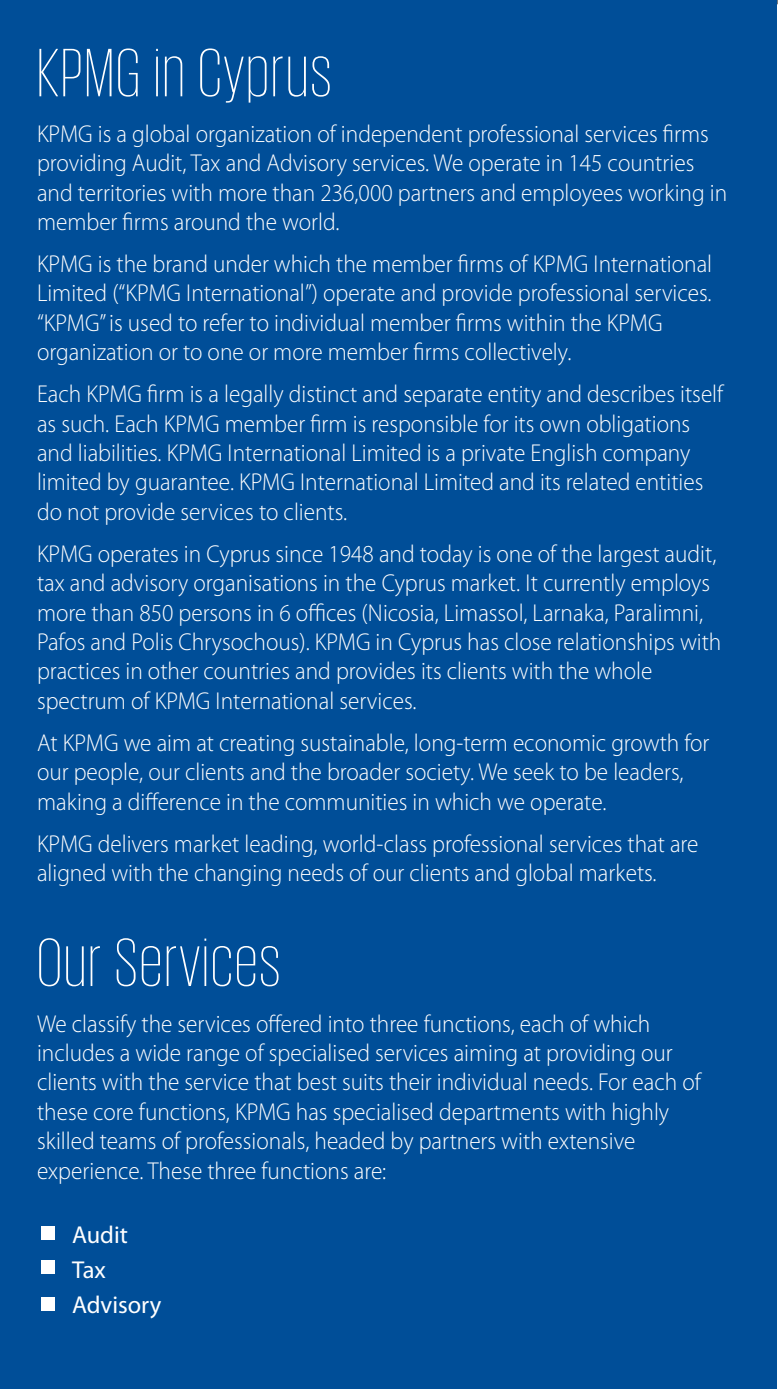
<style>
.page{position:relative;width:778px;height:1389px;background:#fff}
.page>*{position:absolute;margin:0;border:0;box-sizing:border-box;transform-origin:0 0}
.t1{font:200 70px "KPMG Greek";letter-spacing:.03em;color:#fff}
.t2{font:300 24.5px/29.4px "Myriad Pro";color:#fff;scale:.95 1}
.t3{font:24.5px/35px "Myriad Pro";color:#fff}
</style>
<div class="page">
<div style="left:0;top:0;width:776px;height:1389px;background:#004e98"></div>
<div style="left:41px;top:1226px;width:14px;height:14px;background:#fff"></div>
<div style="left:41px;top:1297px;width:14px;height:14px;background:#fff"></div>
<div style="left:41px;top:1260px;width:14px;height:14px;background:#fff"></div>
<h1 class="t1" style="left:37px;top:39px;width:296px">KPMG in Cyprus</h1>
<p class="t2" style="left:37px;top:119px;width:727px">KPMG is a global organization of independent professional services firms providing Audit, Tax and Advisory services. We operate in 145 countries and territories with more than 236,000 partners and employees working in member firms around the world.</p>
<p class="t2" style="left:37px;top:250px;width:711px">KPMG is the brand under which the member firms of KPMG International Limited (“KPMG International”) operate and provide professional services. “KPMG” is used to refer to individual member firms within the KPMG organization or to one or more member firms collectively.</p>
<p class="t2" style="left:37px;top:380px;width:723px">Each KPMG firm is a legally distinct and separate entity and describes itself as such. Each KPMG member firm is responsible for its own obligations and liabilities. KPMG International Limited is a private English company limited by guarantee. KPMG International Limited and its related entities do not provide services to clients.</p>
<p class="t2" style="left:37px;top:539px;width:721px">KPMG operates in Cyprus since 1948 and today is one of the largest audit, tax and advisory organisations in the Cyprus market. It currently employs more than 850 persons in 6 offices (Nicosia, Limassol, Larnaka, Paralimni, Pafos and Polis Chrysochous). KPMG in Cyprus has close relationships with practices in other countries and provides its clients with the whole spectrum of KPMG International services.</p>
<p class="t2" style="left:37px;top:728px;width:709px">At KPMG we aim at creating sustainable, long-term economic growth for our people, our clients and the broader society. We seek to be leaders, making a difference in the communities in which we operate.</p>
<p class="t2" style="left:37px;top:829px;width:697px">KPMG delivers market leading, world-class professional services that are aligned with the changing needs of our clients and global markets.</p>
<h1 class="t1" style="left:37px;top:929px;width:245px">Our Services</h1>
<p class="t2" style="left:37px;top:1009px;width:700px">We classify the services offered into three functions, each of which includes a wide range of specialised services aiming at providing our clients with the service that best suits their individual needs. For each of these core functions, KPMG has specialised departments with highly skilled teams of professionals, headed by partners with extensive experience. These three functions are:</p>
<p class="t3" style="left:72px;top:1218px;width:91px">Audit<br>Tax<br>Advisory</p>
</div>
